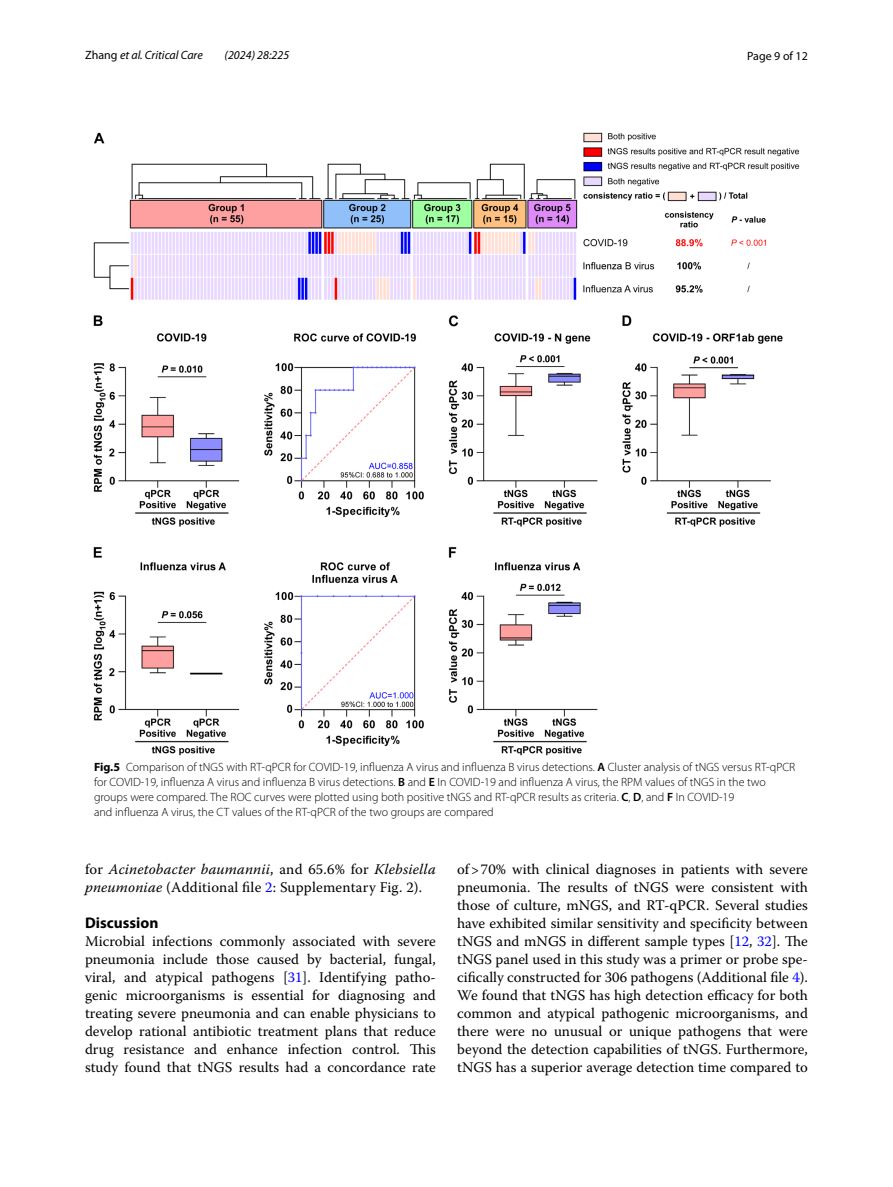
<style>
.page{position:relative;width:893px;height:1187px;background:#fff}
.page>*{position:absolute;margin:0;border:0;box-sizing:border-box;transform-origin:0 0}
.t1{font:700 15.45px "Myriad Pro";color:#000}
.t2{font:14.7px/18px "Warnock Pro";color:#000;text-align:justify}
.t3{font:300 12px/15px "Myriad Pro";color:#000}
.t4{font:italic 12px "Myriad Pro";color:#000}
.t5{font:12px "Myriad Pro";color:#000}
.s1{font-style:normal}
.s2{font-weight:700}
.s3{font-weight:600}
.s4{font-style:italic}
.s5{color:#00f}
</style>
<div class="page">
<img style="left:94px;top:133px;width:705px;height:622px">
<p class="t4" style="left:85px;top:48px;width:119px"><span class="s1">Zhang</span> et al. Critical Care</p>
<p class="t4" style="left:225px;top:48px;width:66px">(2024) 28:225</p>
<p class="t5" style="left:747px;top:48px;width:62px">Page 9 of 12</p>
<p class="t3" style="left:94px;top:759px;width:703px"><span class="s2">Fig.5</span> Comparison of tNGS with RT-qPCR for COVID-19, influenza A virus and influenza B virus detections. <span class="s3">A</span> Cluster analysis of tNGS versus RT-qPCR for COVID-19, influenza A virus and influenza B virus detections. <span class="s3">B</span> and <span class="s3">E</span> In COVID-19 and influenza A virus, the RPM values of tNGS in the two groups were compared. The ROC curves were plotted using both positive tNGS and RT-qPCR results as criteria. <span class="s3">C</span>, <span class="s3">D</span>, and <span class="s3">F</span> In COVID-19<br>and influenza A virus, the CT values of the RT-qPCR of the two groups are compared</p>
<p class="t2" style="left:85px;top:860px;width:352px">for <span class="s4">Acinetobacter baumannii</span>, and 65.6% for <span class="s4">Klebsiella pneumoniae</span> (Additional file <span class="s5">2</span>: Supplementary Fig. 2).</p>
<p class="t1" style="left:85px;top:912px;width:75px">Discussion</p>
<p class="t2" style="left:85px;top:932px;width:352px">Microbial infections commonly associated with severe pneumonia include those caused by bacterial, fungal, viral, and atypical pathogens [<span class="s5">31</span>]. Identifying patho&shy;genic microorganisms is essential for diagnosing and treating severe pneumonia and can enable physicians to develop rational antibiotic treatment plans that reduce drug resistance and enhance infection control. This study found that tNGS results had a concordance rate</p>
<p class="t2" style="left:457px;top:860px;width:352px">of&gt;70% with clinical diagnoses in patients with severe pneumonia. The results of tNGS were consistent with those of culture, mNGS, and RT-qPCR. Several studies have exhibited similar sensitivity and specificity between tNGS and mNGS in different sample types [<span class="s5">12</span>, <span class="s5">32</span>]. The tNGS panel used in this study was a primer or probe spe&shy;cifically constructed for 306 pathogens (Additional file <span class="s5">4</span>).<br>We found that tNGS has high detection efficacy for both common and atypical pathogenic microorganisms, and there were no unusual or unique pathogens that were beyond the detection capabilities of tNGS. Furthermore, tNGS has a superior average detection time compared to</p>
</div>
